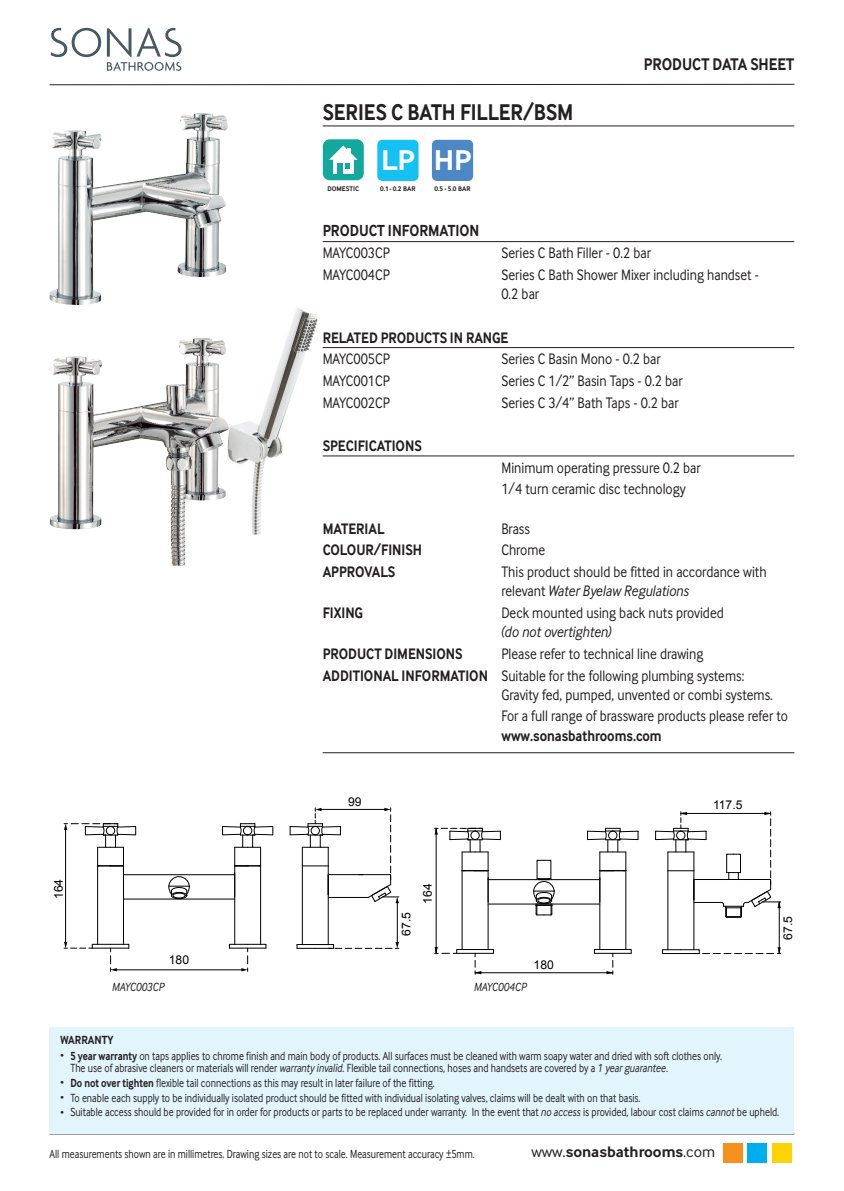
<style>
.page{position:relative;width:844px;height:1191px;background:#fff}
.page>*{position:absolute;margin:0;border:0;box-sizing:border-box;transform-origin:0 0}
.t1{font:700 29.75px "Inter Face Da Ma";color:#fff}
.t2{font:700 23.62px "Inter Face Da Ma";color:#231f20;scale:.85 1}
.t3{font:700 17.5px "Inter Face Da Ma";color:#231f20;scale:.85 1}
.t4{font:700 16.62px "Inter Face Da Ma";color:#231f20;scale:.85 1}
.t5{font:15.75px/21.7px "Inter Face Da Ma";color:#231f20;scale:.85 1}
.t6{font:700 15.75px "Inter Face Da Ma";color:#231f20;scale:.85 1}
.t7{font:700 15.75px "Inter Face Da Ma";color:#231f20}
.t8{font:italic 15.75px "Inter Face Da Ma";color:#231f20;scale:.85 1}
.t9{font:12.25px/12.2px "Inter Face Da Ma";color:#231f20;scale:.8 1}
.t10{font:italic 12.25px "Inter Face Da Ma";color:#231f20;scale:.85 1}
.t11{font:700 12.25px "Inter Face Da Ma";color:#231f20;scale:.85 1}
.t12{font:12.08px "Arial";color:#000}
.t13{font:700 7px "Inter Face Da Ma";color:#231f20;scale:.95 1}
.s1{font-style:italic}
.s2{font-weight:700}
.s3{font-size:7px}
.s4{font-weight:400}
</style>
<div class="page">
<img style="left:229px;top:307px;width:89px;height:227px">
<hr style="left:50px;top:1133px;width:744px;height:1px;background:#231f20">
<hr style="left:50px;top:84px;width:744px;height:1px;background:#231f20">
<svg style="left:51px;top:28px;width:50px;height:29px"></svg>
<svg style="left:107px;top:28px;width:74px;height:43px"></svg>
<div style="left:772px;top:1143px;width:19px;height:20px;background:#fed304"></div>
<div style="left:747px;top:1143px;width:20px;height:20px;background:#00aeef"></div>
<div style="left:722px;top:1143px;width:20px;height:20px;background:#f6911e"></div>
<hr style="left:322px;top:125px;width:472px;height:1px;background:#231f20">
<hr style="left:322px;top:241px;width:472px;height:1px;background:#231f20">
<hr style="left:322px;top:347px;width:472px;height:1px;background:#231f20">
<hr style="left:322px;top:455px;width:472px;height:1px;background:#231f20">
<hr style="left:322px;top:752px;width:472px;height:1px;background:#231f20">
<div style="left:323px;top:139px;width:40px;height:41px;background:#12a89e;border-radius:7px"></div>
<div style="left:333px;top:159px;width:21px;height:15px;background:#fff"></div>
<div style="left:338px;top:164px;width:5px;height:10px;background:#12a89e"></div>
<svg style="left:329px;top:145px;width:28px;height:24px"></svg>
<img style="left:49px;top:113px;width:179px;height:192px">
<img style="left:49px;top:338px;width:180px;height:228px">
<div style="left:50px;top:1027px;width:744px;height:106px;background:#e2f4fc"></div>
<div style="left:377px;top:140px;width:41px;height:41px;background:#15c0f2;border-radius:5px"></div>
<div style="left:432px;top:140px;width:41px;height:41px;background:#4d87c6;border-radius:5px"></div>
<svg style="left:168px;top:876px;width:22px;height:22px"></svg>
<hr style="left:123px;top:898px;width:112px;height:1px;background:#000">
<hr style="left:123px;top:874px;width:112px;height:1px;background:#000">
<hr style="left:123px;top:866px;width:1px;height:78px;background:#000">
<hr style="left:97px;top:866px;width:1px;height:78px;background:#000">
<svg style="left:222px;top:823px;width:51px;height:43px"></svg>
<hr style="left:234px;top:866px;width:1px;height:78px;background:#000">
<hr style="left:260px;top:866px;width:1px;height:78px;background:#000">
<hr style="left:116px;top:969px;width:126px;height:1px;background:#000">
<svg style="left:229px;top:943px;width:37px;height:28px"></svg>
<hr style="left:65px;top:829px;width:1px;height:114px;background:#000">
<svg style="left:64px;top:823px;width:72px;height:43px"></svg>
<svg style="left:64px;top:942px;width:65px;height:29px"></svg>
<hr style="left:328px;top:874px;width:35px;height:1px;background:#000">
<hr style="left:328px;top:866px;width:1px;height:78px;background:#000">
<hr style="left:302px;top:866px;width:1px;height:78px;background:#000">
<hr style="left:358px;top:874px;width:32px;height:1px;background:#000">
<hr style="left:328px;top:897px;width:40px;height:1px;background:#000">
<hr style="left:397px;top:902px;width:1px;height:41px;background:#000">
<svg style="left:296px;top:942px;width:103px;height:7px"></svg>
<hr style="left:320px;top:809px;width:65px;height:1px;background:#000">
<svg style="left:367px;top:808px;width:32px;height:95px"></svg>
<svg style="left:289px;top:808px;width:52px;height:58px"></svg>
<svg style="left:533px;top:859px;width:21px;height:56px"></svg>
<hr style="left:488px;top:903px;width:111px;height:1px;background:#000">
<hr style="left:488px;top:879px;width:111px;height:1px;background:#000">
<hr style="left:487px;top:870px;width:1px;height:79px;background:#000">
<hr style="left:461px;top:870px;width:1px;height:79px;background:#000">
<svg style="left:587px;top:828px;width:51px;height:43px"></svg>
<hr style="left:599px;top:870px;width:1px;height:79px;background:#000">
<hr style="left:625px;top:870px;width:1px;height:79px;background:#000">
<hr style="left:480px;top:972px;width:127px;height:1px;background:#000">
<svg style="left:593px;top:949px;width:38px;height:25px"></svg>
<hr style="left:436px;top:833px;width:1px;height:115px;background:#000">
<svg style="left:434px;top:828px;width:67px;height:43px"></svg>
<svg style="left:434px;top:947px;width:60px;height:27px"></svg>
<hr style="left:693px;top:870px;width:1px;height:79px;background:#000">
<hr style="left:667px;top:870px;width:1px;height:79px;background:#000">
<hr style="left:778px;top:907px;width:1px;height:41px;background:#000">
<svg style="left:662px;top:947px;width:118px;height:7px"></svg>
<svg style="left:655px;top:812px;width:125px;height:106px"></svg>
<h2 class="t2" style="left:322px;top:103px;width:296px">SERIES C BATH FILLER/BSM</h2>
<p class="t13" style="left:327px;top:186px;width:35px">DOMESTIC</p>
<h1 class="t1" style="left:381px;top:148px;width:35px">LP</h1>
<p class="t13" style="left:380px;top:186px;width:39px">0.1- 0.2 BAR</p>
<h1 class="t1" style="left:433px;top:148px;width:39px">HP</h1>
<p class="t13" style="left:434px;top:186px;width:39px">0.5 - 5.0 BAR</p>
<h3 class="t3" style="left:643px;top:58px;width:178px">PRODUCT DATA SHEET</h3>
<h3 class="t4" style="left:322px;top:224px;width:186px">PRODUCT INFORMATION</h3>
<p class="t5" style="left:322px;top:244px;width:81px">MAYC003CP</p>
<p class="t5" style="left:501px;top:244px;width:177px">Series C Bath Filler - 0.2 bar</p>
<p class="t5" style="left:322px;top:265px;width:81px">MAYC004CP</p>
<p class="t5" style="left:501px;top:267px;width:304px;line-height:19.2px">Series C Bath Shower Mixer including handset -<br>0.2 bar</p>
<p class="t6" style="left:322px;top:331px;width:220px">RELATED PRODUCTS IN RANGE</p>
<p class="t5" style="left:322px;top:349px;width:81px">MAYC005CP</p>
<p class="t5" style="left:501px;top:349px;width:189px">Series C Basin Mono - 0.2 bar</p>
<p class="t5" style="left:322px;top:371px;width:81px">MAYC001CP</p>
<p class="t5" style="left:501px;top:371px;width:215px">Series C 1/2” Basin Taps - 0.2 bar</p>
<p class="t5" style="left:322px;top:393px;width:81px">MAYC002CP</p>
<p class="t5" style="left:501px;top:393px;width:210px">Series C 3/4” Bath Taps - 0.2 bar</p>
<p class="t6" style="left:322px;top:439px;width:118px">SPECIFICATIONS</p>
<p class="t5" style="left:501px;top:458px;width:236px">Minimum operating pressure 0.2 bar<br>1/4 turn ceramic disc technology</p>
<p class="t6" style="left:322px;top:522px;width:74px">MATERIAL</p>
<p class="t5" style="left:501px;top:519px;width:35px">Brass</p>
<p class="t6" style="left:322px;top:544px;width:118px">COLOUR/FINISH</p>
<p class="t5" style="left:501px;top:541px;width:53px">Chrome</p>
<p class="t6" style="left:322px;top:565px;width:87px">APPROVALS</p>
<p class="t5" style="left:501px;top:564px;width:313px;line-height:19.2px">This product should be fitted in accordance with relevant <span class="s1">Water Byelaw Regulations</span></p>
<p class="t6" style="left:322px;top:606px;width:49px">FIXING</p>
<p class="t5" style="left:501px;top:603px;width:263px">Deck mounted using back nuts provided</p>
<p class="t8" style="left:501px;top:626px;width:132px">(do not overtighten)</p>
<p class="t6" style="left:322px;top:647px;width:166px">PRODUCT DIMENSIONS</p>
<p class="t5" style="left:322px;top:644px;width:497px;text-indent:179px">Please refer to technical line drawing<br><span class="s2">ADDITIONAL INFORMATION</span> Suitable for the following plumbing systems:</p>
<p class="t5" style="left:501px;top:685px;width:338px">Gravity fed, pumped, unvented or combi systems.<br>For a full range of brassware products please refer to</p>
<p class="t6" style="left:501px;top:729px;width:190px">www.sonasbathrooms.com</p>
<p class="t12" style="left:52px;top:899px;width:22px;rotate:-90deg">164</p>
<p class="t12" style="left:169px;top:953px;width:22px">180</p>
<p class="t10" style="left:112px;top:982px;width:63px">MAYC003CP</p>
<p class="t12" style="left:348px;top:795px;width:15px">99</p>
<p class="t12" style="left:399px;top:935px;width:25px;rotate:-90deg">67.5</p>
<p class="t12" style="left:421px;top:903px;width:22px;rotate:-90deg">164</p>
<p class="t12" style="left:533px;top:957px;width:22px">180</p>
<p class="t10" style="left:474px;top:982px;width:63px">MAYC004CP</p>
<p class="t12" style="left:712px;top:798px;width:31px">117.5</p>
<p class="t12" style="left:781px;top:939px;width:25px;rotate:-90deg">67.5</p>
<p class="t11" style="left:60px;top:1035px;width:64px">WARRANTY</p>
<p class="t9" style="left:70px;top:1050px;width:815px;text-indent:-10px"><span class="s3">•</span> <span class="s2">5 year warranty</span> on taps applies to chrome finish and main body of products. All surfaces must be cleaned with warm soapy water and dried with soft clothes only.<br>The use of abrasive cleaners or materials will render <span class="s1">warranty invalid</span>. Flexible tail connections, hoses and handsets are covered by a <span class="s1">1 year guarantee</span>.</p>
<p class="t9" style="left:60px;top:1077px;width:469px"><span class="s3">•</span> <span class="s2">Do not over tighten</span> flexible tail connections as this may result in later failure of the fitting.</p>
<p class="t9" style="left:60px;top:1092px;width:726px"><span class="s3">•</span> To enable each supply to be individually isolated product should be fitted with individual isolating valves, claims will be dealt with on that basis.</p>
<p class="t9" style="left:60px;top:1107px;width:899px"><span class="s3">•</span> Suitable access should be provided for in order for products or parts to be replaced under warranty. In the event that <span class="s1">no access</span> is provided, labour cost claims <span class="s1">cannot</span> be upheld.</p>
<p class="t9" style="left:50px;top:1149px;width:533px">All measurements shown are in millimetres. Drawing sizes are not to scale. Measurement accuracy ±5mm.</p>
<p class="t7" style="left:531px;top:1145px;width:185px"><span class="s4">www.</span>sonasbathrooms<span class="s4">.com</span></p>
</div>
